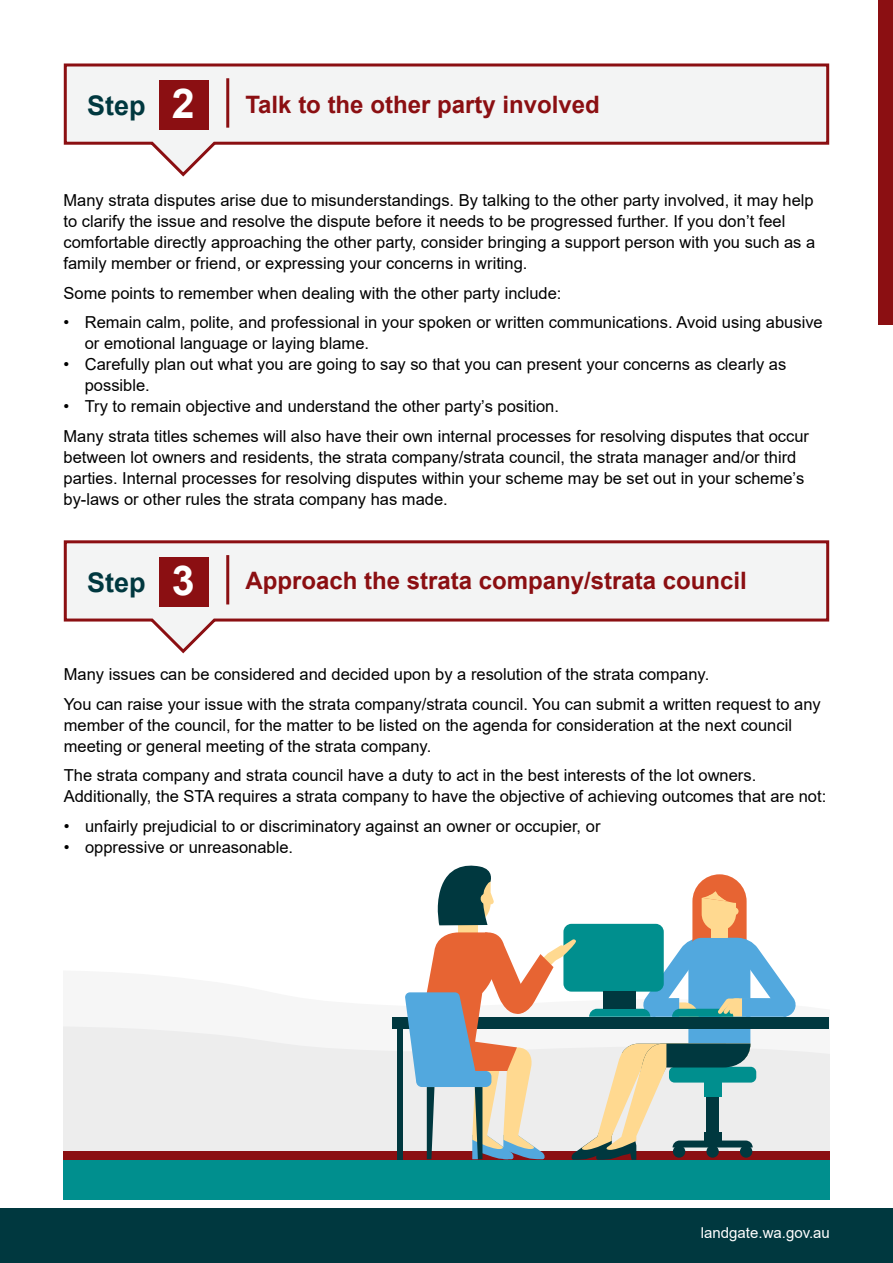
<style>
.page{position:relative;width:893px;height:1263px;background:#fff}
.page>*{position:absolute;margin:0;border:0;box-sizing:border-box;transform-origin:0 0}
.t1{font:700 24px "Arial";color:#8b0f12}
.t2{font:16.5px/21px "Arial";color:#000}
.t3{font:15px "Arial";color:#fff}
.s1{font-size:27px;color:#00383f}
.s2{font-size:41.1px;color:#fff}
</style>
<div class="page">
<div style="left:0;top:1208px;width:893px;height:55px;background:#00383f"></div>
<svg style="left:64px;top:1026px;width:766px;height:125px;background:#ededed"></svg>
<div style="left:64px;top:1160px;width:766px;height:39px;background:#008f8e"></div>
<div style="left:64px;top:1151px;width:766px;height:9px;background:#8b0f12"></div>
<div style="left:878px;top:0;width:15px;height:325px;background:#8b0f12"></div>
<svg style="left:63px;top:63px;width:767px;height:114px"></svg>
<div style="left:159px;top:80px;width:50px;height:50px;background:#8b0f12"></div>
<hr style="left:226px;top:78px;width:3px;height:50px;background:#8b0f12">
<svg style="left:63px;top:540px;width:767px;height:114px"></svg>
<div style="left:159px;top:557px;width:50px;height:50px;background:#8b0f12"></div>
<hr style="left:226px;top:555px;width:3px;height:49px;background:#8b0f12">
<div style="left:398px;top:1023px;width:5px;height:136px;background:#00383f"></div>
<div style="left:392px;top:1017px;width:437px;height:11px;background:#00383f"></div>
<svg style="left:405px;top:865px;width:394px;height:295px"></svg>
<h1 class="t1" style="left:87px;top:87px;width:514px"><span class="s1">Step</span> <span class="s2">2</span> Talk to the other party involved</h1>
<p class="t2" style="left:64px;top:190px;width:753px">Many strata disputes arise due to misunderstandings. By talking to the other party involved, it may help to clarify the issue and resolve the dispute before it needs to be progressed further. If you don’t feel comfortable directly approaching the other party, consider bringing a support person with you such as a family member or friend, or expressing your concerns in writing.</p>
<p class="t2" style="left:64px;top:282px;width:499px">Some points to remember when dealing with the other party include:</p>
<p class="t2" style="left:85px;top:312px;width:739px;text-indent:-21px">• Remain calm, polite, and professional in your spoken or written communications. Avoid using abusive or emotional language or laying blame.</p>
<p class="t2" style="left:85px;top:354px;width:703px;text-indent:-21px">• Carefully plan out what you are going to say so that you can present your concerns as clearly as possible.</p>
<p class="t2" style="left:64px;top:392px;width:747px;line-height:29.5px">• Try to remain objective and understand the other party’s position.<br>Many strata titles schemes will also have their own internal processes for resolving disputes that occur</p>
<p class="t2" style="left:64px;top:446px;width:742px">between lot owners and residents, the strata company/strata council, the strata manager and/or third parties. Internal processes for resolving disputes within your scheme may be set out in your scheme’s by-laws or other rules the strata company has made.</p>
<h1 class="t1" style="left:87px;top:564px;width:661px"><span class="s1">Step</span> <span class="s2">3</span> Approach the strata company/strata council</h1>
<p class="t2" style="left:64px;top:660px;width:758px;line-height:29.5px">Many issues can be considered and decided upon by a resolution of the strata company.<br>You can raise your issue with the strata company/strata council. You can submit a written request to any</p>
<p class="t2" style="left:64px;top:714px;width:730px">member of the council, for the matter to be listed on the agenda for consideration at the next council meeting or general meeting of the strata company.</p>
<p class="t2" style="left:64px;top:765px;width:764px">The strata company and strata council have a duty to act in the best interests of the lot owners.<br>Additionally, the STA requires a strata company to have the objective of achieving outcomes that are not:</p>
<p class="t2" style="left:64px;top:815px;width:538px">• unfairly prejudicial to or discriminatory against an owner or occupier, or</p>
<p class="t2" style="left:64px;top:836px;width:231px">• oppressive or unreasonable.</p>
<p class="t3" style="left:701px;top:1222px;width:130px">landgate.wa.gov.au</p>
</div>
